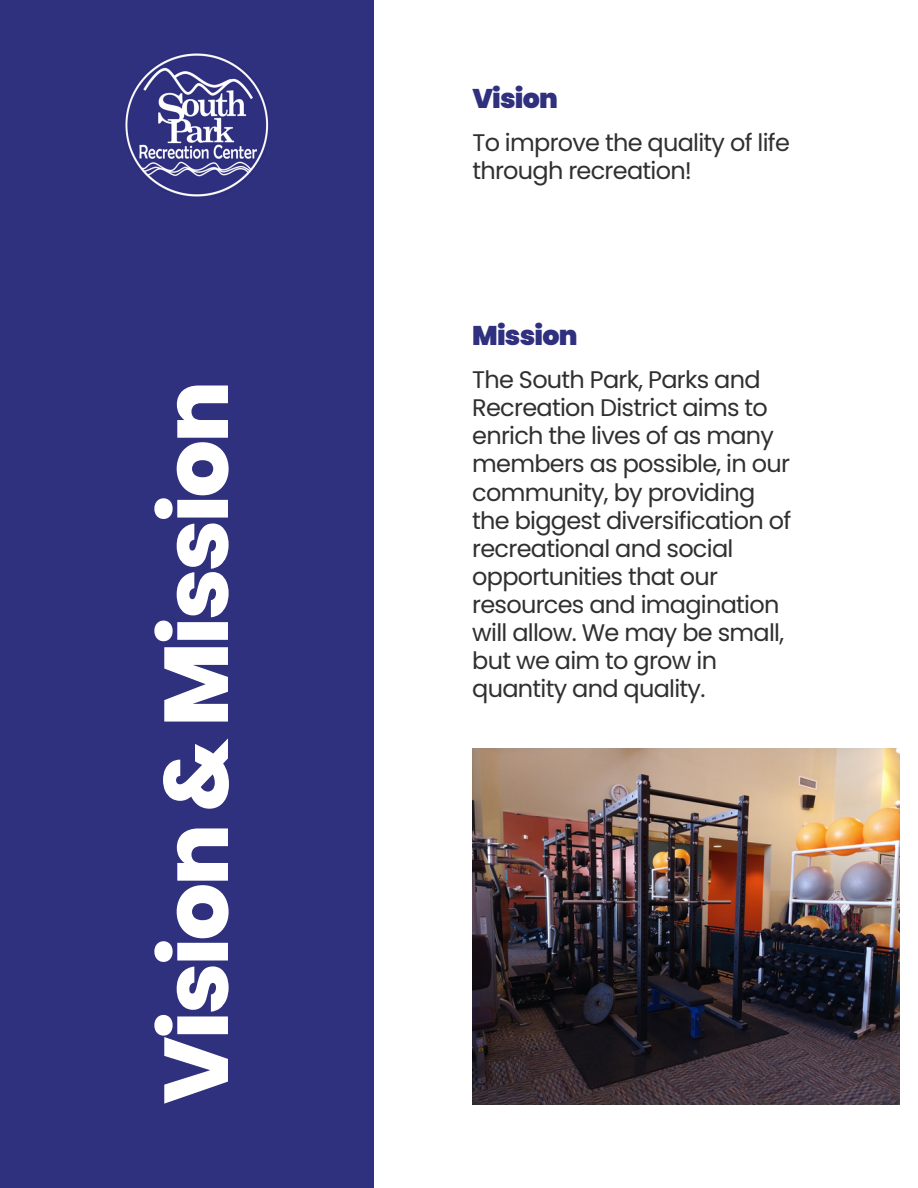
<style>
.page{position:relative;width:918px;height:1188px;background:#fff}
.page>*{position:absolute;margin:0;border:0;box-sizing:border-box;transform-origin:0 0}
.t1{font:800 90.3px "Poppins";letter-spacing:-.03em;color:#fff}
.t2{font:900 27px "Poppins";letter-spacing:-.03em;color:#2f307e}
.t3{font:24px/28.2px "Poppins";letter-spacing:-.03em;color:#303030}
</style>
<div class="page">
<div style="left:0;top:0;width:374px;height:1188px;background:#2f307e"></div>
<img style="left:472px;top:749px;width:428px;height:355px">
<img style="left:125px;top:53px;width:144px;height:144px">
<p class="t1" style="left:133px;top:1104px;width:725px;rotate:-90deg">Vision &amp; Mission</p>
<p class="t2" style="left:472px;top:80px;width:87px">Vision</p>
<p class="t3" style="left:472px;top:129px;width:319px">To improve the quality of life through recreation!</p>
<p class="t2" style="left:472px;top:316px;width:107px">Mission</p>
<p class="t3" style="left:472px;top:366px;width:321px">The South Park, Parks and<br>Recreation District aims to enrich the lives of as many members as possible, in our community, by providing the biggest diversification of recreational and social opportunities that our resources and imagination will allow. We may be small, but we aim to grow in quantity and quality.</p>
</div>
